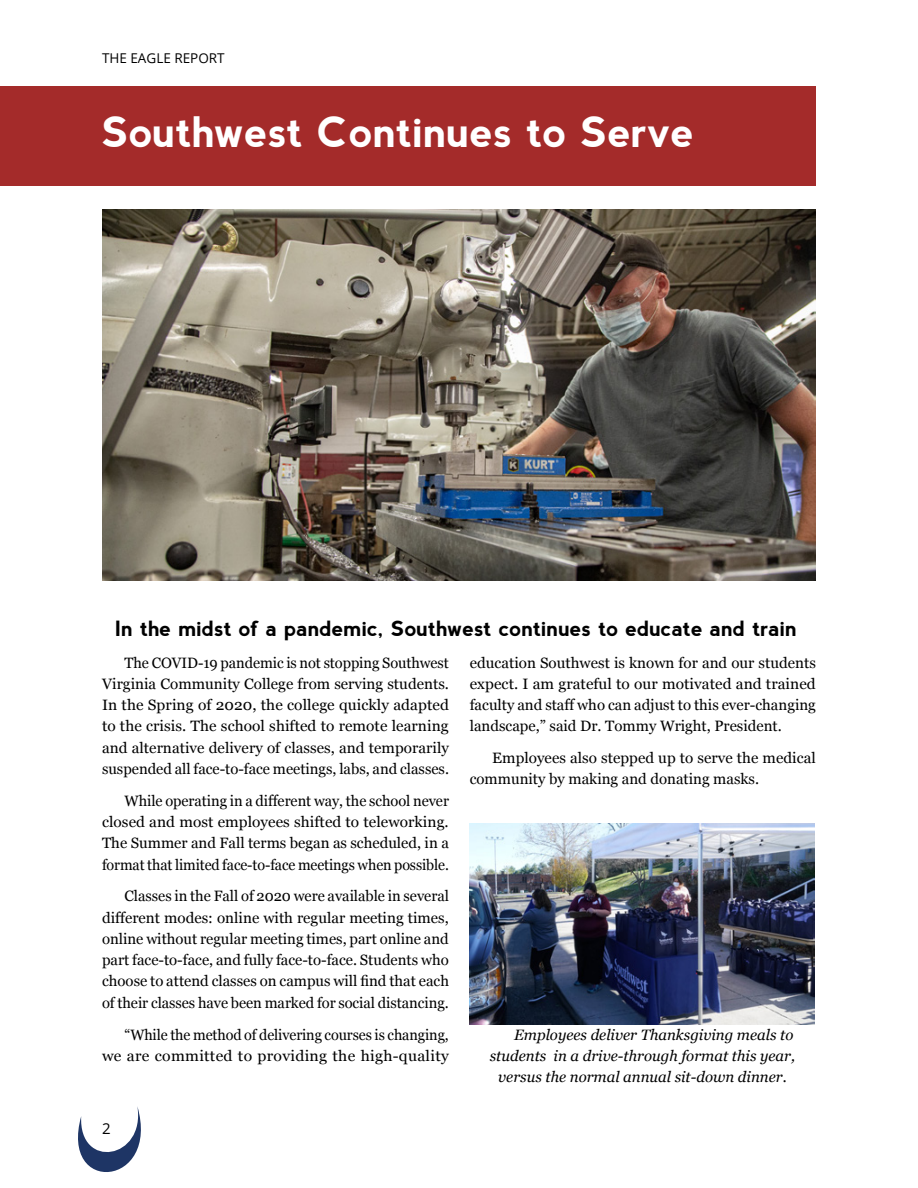
<style>
.page{position:relative;width:918px;height:1188px;background:#fff}
.page>*{position:absolute;margin:0;border:0;box-sizing:border-box;transform-origin:0 0}
.Section_Title_-_Left{font:700 42px "nevis";color:#fff}
.Short_Blurb_Header{font:700 21px "nevis";color:#000}
.Body_Text_-_Justifie{font:15px/21.3px "Georgia";color:#000;text-align:justify}
.Short_Blurb_Subhead{font:italic 15px "Georgia";color:#000}
.Body_Text_-_Justifie-2{font:15px/21.3px "Georgia";color:#000;text-align:right;scale:.96 1}
.t1{font:15px "Open Sans";color:#000}
.t2{font:13.5px "Open Sans";color:#000}
</style>
<div class="page">
<img style="left:102px;top:210px;width:714px;height:371px">
<svg style="left:78px;top:1107px;width:63px;height:65px"></svg>
<img style="left:470px;top:824px;width:344px;height:200px">
<div style="left:0;top:86px;width:816px;height:100px;background:#a42b2a"></div>
<p class="t2" style="left:102px;top:49px;width:124px">THE EAGLE REPORT</p>
<p class="Section_Title_-_Left" style="left:102px;top:108px;width:594px">Southwest Continues to Serve</p>
<p class="Short_Blurb_Header" style="left:115px;top:616px;width:684px">In the midst of a pandemic, Southwest continues to educate and train</p>
<p class="Body_Text_-_Justifie" style="left:102px;top:651px;width:349px;text-indent:22px">The COVID-19 pandemic is not stopping Southwest Virginia Community College from serving students.<br>In the Spring of 2020, the college quickly adapted to the crisis. The school shifted to remote learning and alternative delivery of classes, and temporarily suspended all face-to-face meetings, labs, and classes.</p>
<p class="Body_Text_-_Justifie" style="left:102px;top:789px;width:348px;text-indent:22px">While operating in a different way, the school never closed and most employees shifted to teleworking.<br>The Summer and Fall terms began as scheduled, in a format that limited face-to-face meetings when possible.</p>
<p class="Body_Text_-_Justifie" style="left:102px;top:885px;width:349px;text-indent:22px">Classes in the Fall of 2020 were available in several different modes: online with regular meeting times, online without regular meeting times, part online and part face-to-face, and fully face-to-face. Students who choose to attend classes on campus will find that each of their classes have been marked for social distancing.</p>
<p class="Body_Text_-_Justifie-2" style="left:102px;top:1023px;width:363px">“While the method of delivering courses is changing, we are committed to providing the high-quality</p>
<p class="t1" style="left:102px;top:1118px;width:10px">2</p>
<p class="Body_Text_-_Justifie" style="left:470px;top:651px;width:348px">education Southwest is known for and our students expect. I am grateful to our motivated and trained faculty and staff who can adjust to this ever-changing landscape,” said Dr. Tommy Wright, President.</p>
<p class="Body_Text_-_Justifie" style="left:470px;top:747px;width:348px;text-indent:22px">Employees also stepped up to serve the medical community by making and donating masks.</p>
<p class="Short_Blurb_Subhead" style="left:514px;top:1023px;width:281px">Employees deliver Thanksgiving meals to</p>
<p class="Short_Blurb_Subhead" style="left:490px;top:1045px;width:307px">students in a drive-through format this year,</p>
<p class="Short_Blurb_Subhead" style="left:498px;top:1066px;width:290px">versus the normal annual sit-down dinner.</p>
</div>
